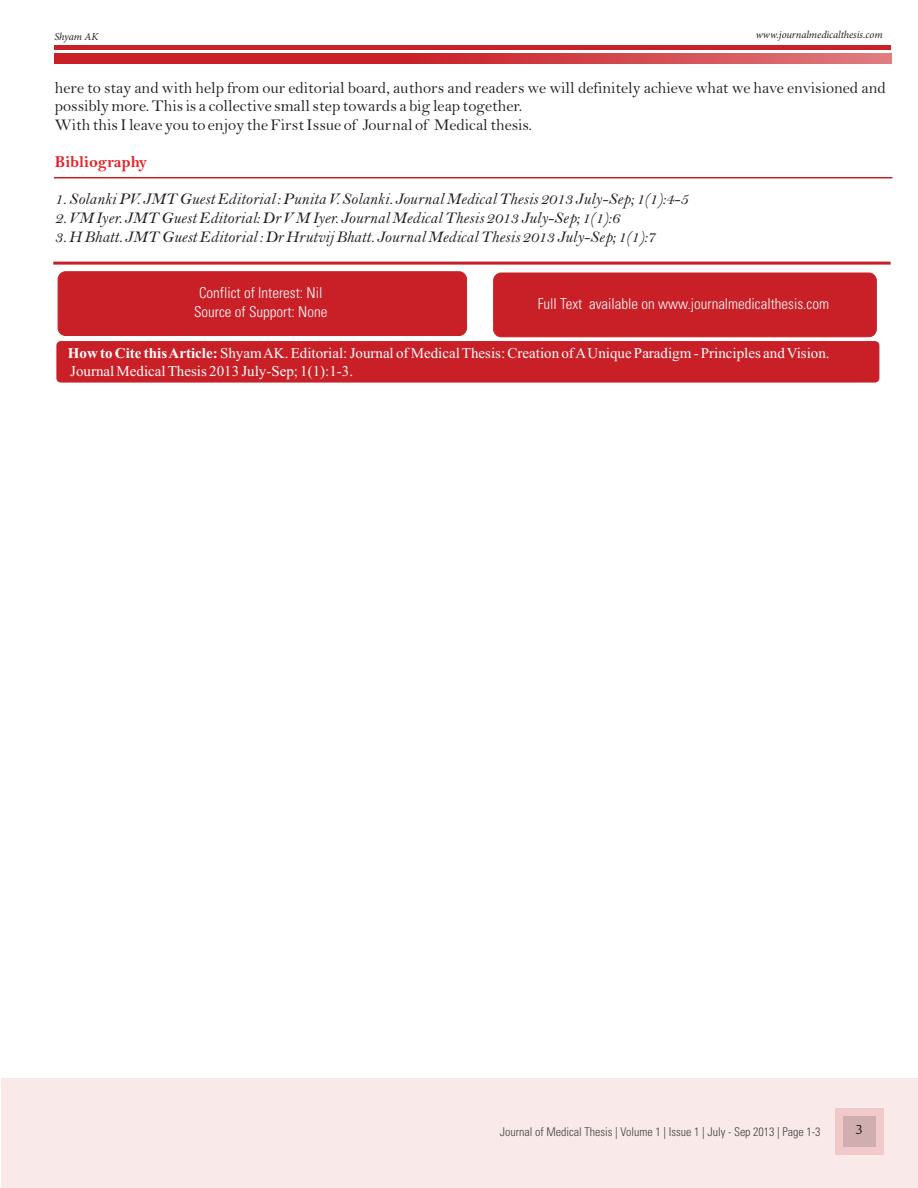
<style>
.page{position:relative;width:918px;height:1188px;background:#fff}
.page>*{position:absolute;margin:0;border:0;box-sizing:border-box;transform-origin:0 0}
.t1{font:18px "Sakkal Majalla";color:#231f20}
.t2{font:16.5px "Bell MT Italic";color:#231f20}
.t3{font:16.5px/18.1px "Bell";color:#231f20}
.t4{font:16.5px "Bell MT Bold";color:#e81e25}
.t5{font:15px/17.5px "Times New Roman";color:#fff}
.t6{font:300 condensed 15px/18px "Univers LT";color:#fff;text-align:center}
.t7{font:300 condensed 12px "Univers LT";color:#414142}
.t8{font:italic 10.5px "Minion Pro";color:#231f20}
.s1{font-weight:700}
</style>
<div class="page">
<svg style="left:54px;top:53px;width:837px;height:10px;background:#cf393f"></svg>
<hr style="left:54px;top:46px;width:837px;height:4px;background:#c91f26">
<hr style="left:53px;top:262px;width:838px;height:3px;background:#c91f26">
<div style="left:58px;top:271px;width:409px;height:65px;background:#c91f26;border:1px solid #c91f26;border-radius:8px"></div>
<div style="left:57px;top:341px;width:822px;height:41px;background:#c91f26;border:1px solid #c91f26;border-radius:4px"></div>
<div style="left:493px;top:273px;width:384px;height:64px;background:#c91f26;border:1px solid #c91f26;border-radius:8px"></div>
<hr style="left:54px;top:177px;width:839px;height:1px;background:#c91f26">
<div style="left:1px;top:1078px;width:917px;height:110px;background:#f9e9e9"></div>
<div style="left:835px;top:1108px;width:49px;height:46px;background:#f1c9ca"></div>
<div style="left:843px;top:1116px;width:32px;height:30px;background:#d0aeaf"></div>
<p class="t8" style="left:54px;top:32px;width:46px">Shyam AK</p>
<p class="t8" style="left:756px;top:31px;width:128px">www.journalmedicalthesis.com</p>
<p class="t3" style="left:55px;top:81px;width:833px">here to stay and with help from our editorial board, authors and readers we will definitely achieve what we have envisioned and possibly more. This is a collective small step towards a big leap together.<br>With this I leave you to enjoy the First Issue of Journal of Medical thesis.</p>
<p class="t4" style="left:55px;top:156px;width:94px">Bibliography</p>
<p class="t2" style="left:55px;top:193px;width:635px">1. Solanki PV. JMT Guest Editorial : Punita V. Solanki. Journal Medical Thesis 2013 July-Sep; 1(1):4-5</p>
<p class="t2" style="left:55px;top:212px;width:566px">2. VM Iyer. JMT Guest Editorial: Dr V M Iyer. Journal Medical Thesis 2013 July-Sep; 1(1):6</p>
<p class="t2" style="left:55px;top:231px;width:602px">3. H Bhatt. JMT Guest Editorial : Dr Hrutvij Bhatt. Journal Medical Thesis 2013 July-Sep; 1(1):7</p>
<p class="t6" style="left:194px;top:286px;width:135px">Conflict of Interest: Nil<br>Source of Support: None</p>
<p class="t5" style="left:68px;top:346px;width:763px"><span class="s1">How to Cite this Article:</span> Shyam AK. Editorial: Journal of Medical Thesis: Creation of AUnique Paradigm - Principles and Vision.<br>Journal Medical Thesis 2013 July-Sep; 1(1):1-3.</p>
<p class="t6" style="left:538px;top:296px;width:293px">Full Text available on www.journalmedicalthesis.com</p>
<p class="t7" style="left:500px;top:1127px;width:322px">Journal of Medical Thesis | Volume 1 | Issue 1 | July - Sep 2013 | Page 1-3</p>
<p class="t1" style="left:855px;top:1122px;width:9px">3</p>
</div>
